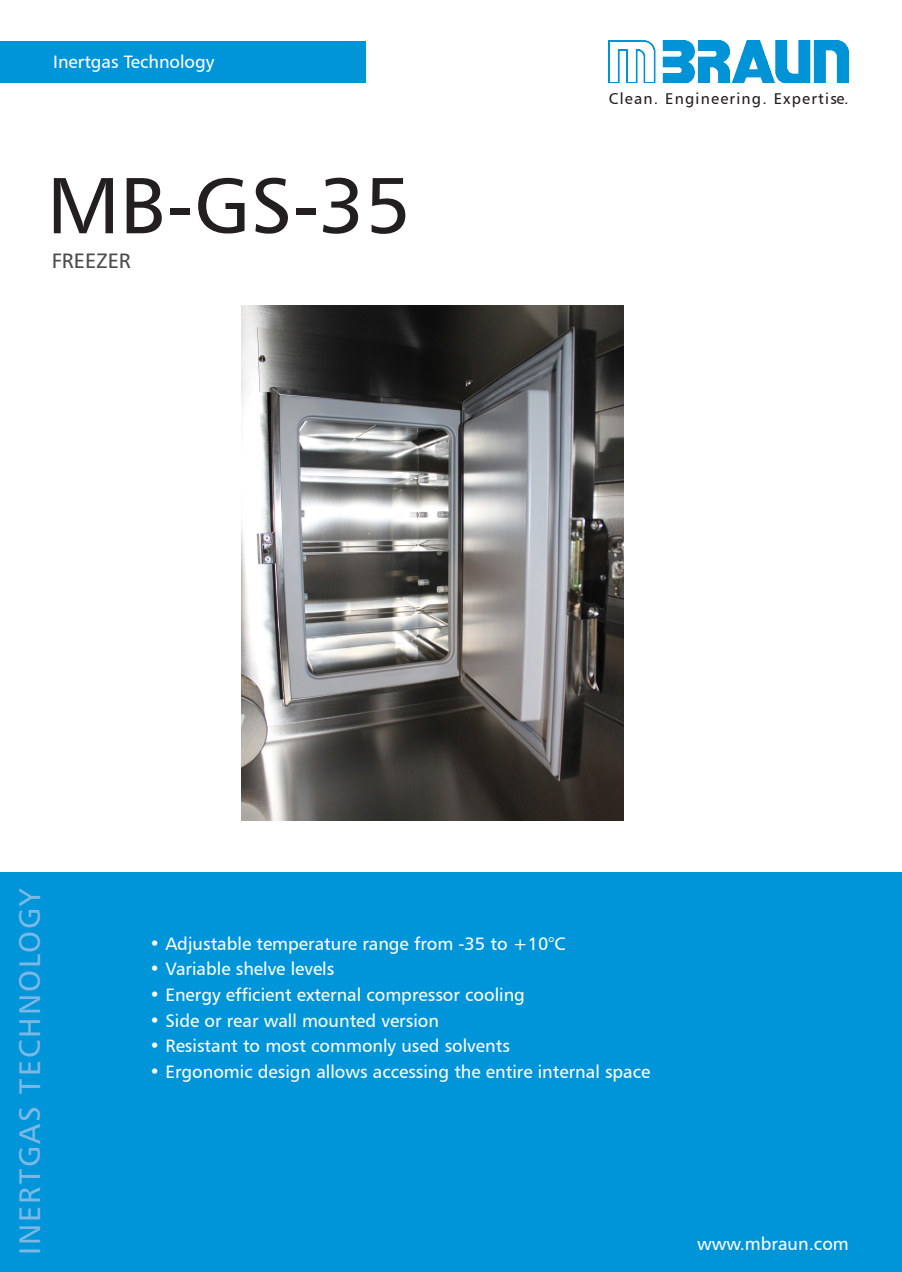
<style>
.page{position:relative;width:902px;height:1272px;background:#fff}
.page>*{position:absolute;margin:0;border:0;box-sizing:border-box;transform-origin:0 0}
.t1{font:79.5px "Humanist 777 BT Roman B";color:#231f20}
.t2{font:30px "Humanist 777 BT Roman B";letter-spacing:.07em;color:#7db8e4}
.t3{font:21px "Humanist 777 BT Roman B";color:#4b4c4d}
.Page1Bullets{font:18px "Humanist 777 BT Roman B";color:#fff}
.t4{font:15.6px "Humanist 777 BT Roman B";letter-spacing:.08em;color:#231f20}
</style>
<div class="page">
<img style="left:609px;top:41px;width:239px;height:41px">
<div style="left:0;top:872px;width:901px;height:399px;background:#0095d9"></div>
<div style="left:0;top:41px;width:365px;height:41px;background:#0095d9"></div>
<img style="left:242px;top:306px;width:381px;height:514px">
<p class="Page1Bullets" style="left:53px;top:51px;width:163px">Inertgas Technology</p>
<p class="t1" style="left:47px;top:156px;width:365px">MB-GS-35</p>
<p class="t3" style="left:52px;top:248px;width:80px">FREEZER</p>
<p class="t4" style="left:609px;top:89px;width:241px">Clean. Engineering. Expertise.</p>
<p class="t2" style="left:11px;top:1254px;width:369px;rotate:-90deg">INERTGAS TECHNOLOGY</p>
<p class="Page1Bullets" style="left:150px;top:932px;width:417px">• Adjustable temperature range from -35 to +10°C</p>
<p class="Page1Bullets" style="left:150px;top:957px;width:186px">• Variable shelve levels</p>
<p class="Page1Bullets" style="left:150px;top:983px;width:377px">• Energy efficient external compressor cooling</p>
<p class="Page1Bullets" style="left:150px;top:1009px;width:291px">• Side or rear wall mounted version</p>
<p class="Page1Bullets" style="left:150px;top:1034px;width:362px">• Resistant to most commonly used solvents</p>
<p class="Page1Bullets" style="left:150px;top:1060px;width:502px">• Ergonomic design allows accessing the entire internal space</p>
<p class="Page1Bullets" style="left:697px;top:1232px;width:153px">www.mbraun.com</p>
</div>
